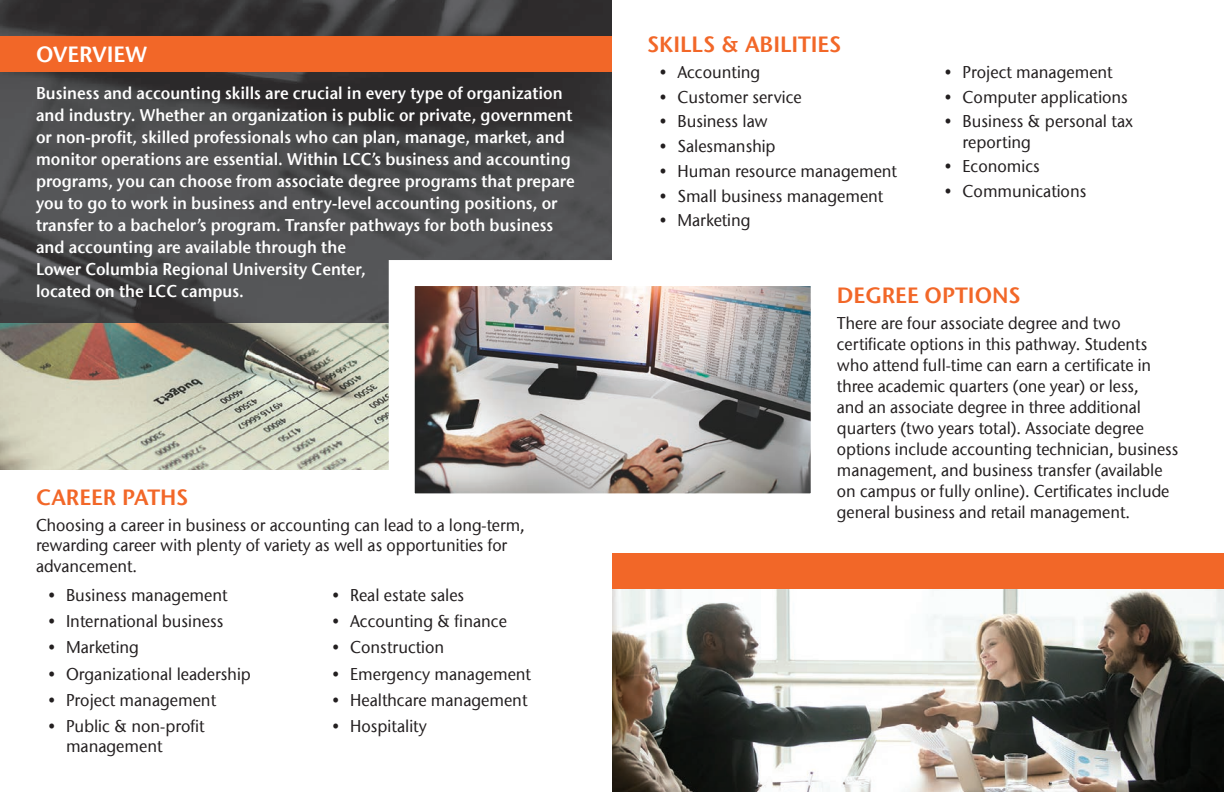
<style>
.page{position:relative;width:1224px;height:792px;background:#fff}
.page>*{position:absolute;margin:0;border:0;box-sizing:border-box;transform-origin:0 0}
.bold_titles{font:22px "ITC Stone Sans Com Semi";color:#f26728}
.bold_titles-2{font:22px "ITC Stone Sans Com Semi";color:#fff}
.body_copy{font:17px/22px "ITC Stone Sans Com Semi";color:#fff;scale:.93 1}
.body_copy-2{font:500 17px/21px "ITC Stone Sans Com";color:#231f20;scale:.94 1}
.body_copy-3{font:500 17px/20.4px "ITC Stone Sans Com";color:#231f20;scale:.95 1}
</style>
<div class="page">
<img style="left:0;top:323px;width:376px;height:146px">
<img style="left:0;top:0;width:612px;height:323px">
<div style="left:0;top:36px;width:612px;height:36px;background:#f26728"></div>
<img style="left:376px;top:247px;width:435px;height:247px">
<img style="left:612px;top:589px;width:612px;height:203px">
<div style="left:612px;top:553px;width:612px;height:36px;background:#f26728"></div>
<p class="bold_titles-2" style="left:36px;top:41px;width:112px">OVERVIEW</p>
<p class="body_copy" style="left:36px;top:82px;width:581px">Business and accounting skills are crucial in every type of organization and industry. Whether an organization is public or private, government or non-profit, skilled professionals who can plan, manage, market, and monitor operations are essential. Within LCC’s business and accounting programs, you can choose from associate degree programs that prepare you to go to work in business and entry-level accounting positions, or transfer to a bachelor’s program. Transfer pathways for both business and accounting are available through the<br>Lower Columbia Regional University Center,<br>located on the LCC campus.</p>
<p class="bold_titles" style="left:36px;top:483px;width:154px">CAREER PATHS</p>
<p class="body_copy-2" style="left:36px;top:515px;width:522px;line-height:20.4px">Choosing a career in business or accounting can lead to a long-term, rewarding career with plenty of variety as well as opportunities for advancement.</p>
<p class="body_copy-3" style="left:48px;top:585px;width:191px">• Business management</p>
<p class="body_copy-3" style="left:48px;top:611px;width:186px">• International business</p>
<p class="body_copy-3" style="left:48px;top:637px;width:97px">• Marketing</p>
<p class="body_copy-3" style="left:48px;top:663px;width:215px">• Organizational leadership</p>
<p class="body_copy-3" style="left:48px;top:690px;width:179px">• Project management</p>
<p class="body_copy-3" style="left:66px;top:716px;width:148px;text-indent:-18px">• Public &amp; non-profit management</p>
<p class="body_copy-3" style="left:332px;top:585px;width:141px">• Real estate sales</p>
<p class="body_copy-3" style="left:332px;top:611px;width:185px">• Accounting &amp; finance</p>
<p class="body_copy-3" style="left:332px;top:637px;width:120px">• Construction</p>
<p class="body_copy-3" style="left:332px;top:663px;width:211px">• Emergency management</p>
<p class="body_copy-3" style="left:332px;top:690px;width:207px">• Healthcare management</p>
<p class="body_copy-3" style="left:332px;top:716px;width:101px">• Hospitality</p>
<p class="bold_titles" style="left:647px;top:30px;width:195px">SKILLS &amp; ABILITIES</p>
<p class="body_copy-3" style="left:659px;top:62px;width:108px">• Accounting</p>
<p class="body_copy-3" style="left:659px;top:87px;width:151px">• Customer service</p>
<p class="body_copy-3" style="left:659px;top:111px;width:116px">• Business law</p>
<p class="body_copy-3" style="left:659px;top:136px;width:124px">• Salesmanship</p>
<p class="body_copy-3" style="left:659px;top:161px;width:252px">• Human resource management</p>
<p class="body_copy-3" style="left:659px;top:185px;width:237px">• Small business management</p>
<p class="body_copy-3" style="left:659px;top:210px;width:97px">• Marketing</p>
<p class="body_copy-3" style="left:945px;top:62px;width:179px">• Project management</p>
<p class="body_copy-3" style="left:945px;top:87px;width:195px">• Computer applications</p>
<p class="body_copy-3" style="left:963px;top:111px;width:181px;text-indent:-18px">• Business &amp; personal tax reporting</p>
<p class="body_copy-3" style="left:945px;top:156px;width:102px">• Economics</p>
<p class="body_copy-3" style="left:945px;top:181px;width:151px">• Communications</p>
<p class="bold_titles" style="left:837px;top:281px;width:185px">DEGREE OPTIONS</p>
<p class="body_copy-2" style="left:837px;top:313px;width:365px">There are four associate degree and two certificate options in this pathway. Students who attend full-time can earn a certificate in three academic quarters (one year) or less,<br>and an associate degree in three additional quarters (two years total). Associate degree options include accounting technician, business management, and business transfer (available on campus or fully online). Certificates include general business and retail management.</p>
</div>
